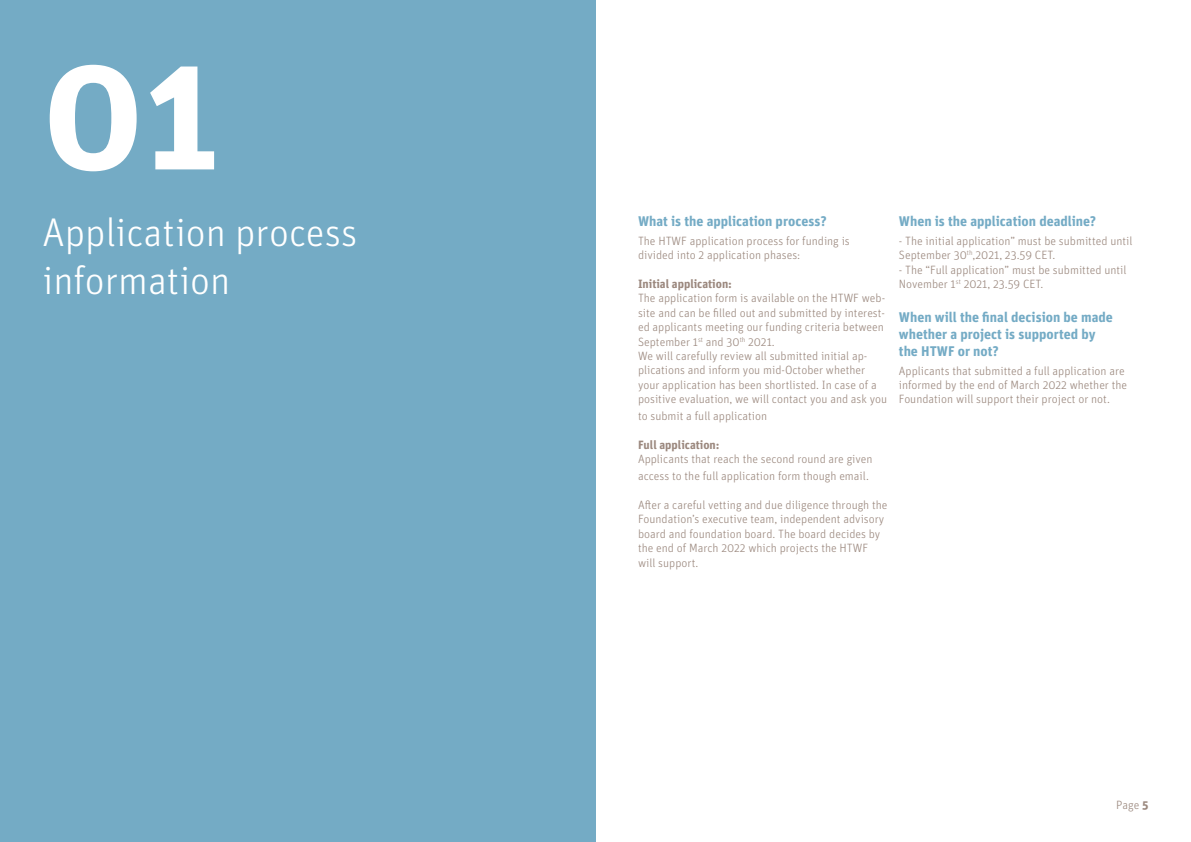
<style>
.page{position:relative;width:1191px;height:842px;background:#fff}
.page>*{position:absolute;margin:0;border:0;box-sizing:border-box;transform-origin:0 0}
.t1{font:700 160px "Unit Pro";color:#fff}
.t2{font:300 40px/48px "Unit Pro";color:#fff}
.t3{font:700 14px/16.8px "Unit Pro";color:#74abc5}
.t4{font:300 12px/14.4px "Unit Pro";color:#9b887e}
.t5{font:700 12px "Unit Pro";color:#9b887e}
.s1{font-weight:700}
</style>
<div class="page">
<div style="left:0;top:0;width:595px;height:842px;background:#74abc5"></div>
<h1 class="t1" style="left:43px;top:-4px;width:179px">01</h1>
<h2 class="t2" style="left:43px;top:207px;width:316px">Application process information</h2>
<p class="t3" style="left:638px;top:212px;width:190px">What is the application process?</p>
<p class="t4" style="left:638px;top:233px;width:213px">The HTWF application process for funding is divided into 2 application phases:</p>
<p class="t5" style="left:638px;top:275px;width:96px">Initial application:</p>
<p class="t4" style="left:638px;top:291px;width:251px">The application form is available on the HTWF web&shy;site and can be filled out and submitted by interest&shy;ed applicants meeting our funding criteria between September 1<sup>st</sup> and 30<sup>th</sup> 2021.<br>We will carefully review all submitted initial ap&shy;plications and inform you mid-October whether your application has been shortlisted. In case of a positive evaluation, we will contact you and ask you</p>
<p class="t4" style="left:638px;top:408px;width:131px">to submit a full application</p>
<p class="t5" style="left:638px;top:436px;width:83px">Full application:</p>
<p class="t4" style="left:638px;top:450px;width:236px;line-height:16.8px">Applicants that reach the second round are given access to the full application form though email.</p>
<p class="t4" style="left:638px;top:497px;width:251px">After a careful vetting and due diligence through the Foundation’s executive team, independent advisory board and foundation board. The board decides by the end of March 2022 which projects the HTWF will support.</p>
<p class="t3" style="left:899px;top:212px;width:199px">When is the application deadline?</p>
<p class="t4" style="left:899px;top:233px;width:235px">- The initial application” must be submitted until<br>September 30<sup>th</sup>,2021, 23.59 CET.</p>
<p class="t4" style="left:899px;top:262px;width:229px">- The “Full application” must be submitted until<br>November 1<sup>st</sup> 2021, 23.59 CET.</p>
<p class="t3" style="left:899px;top:308px;width:215px">When will the final decision be made whether a project is supported by the HTWF or not?</p>
<p class="t4" style="left:899px;top:363px;width:230px">Applicants that submitted a full application are informed by the end of March 2022 whether the<br>Foundation will support their project or not.</p>
<p class="t4" style="left:1116px;top:797px;width:34px">Page <span class="s1">5</span></p>
</div>
